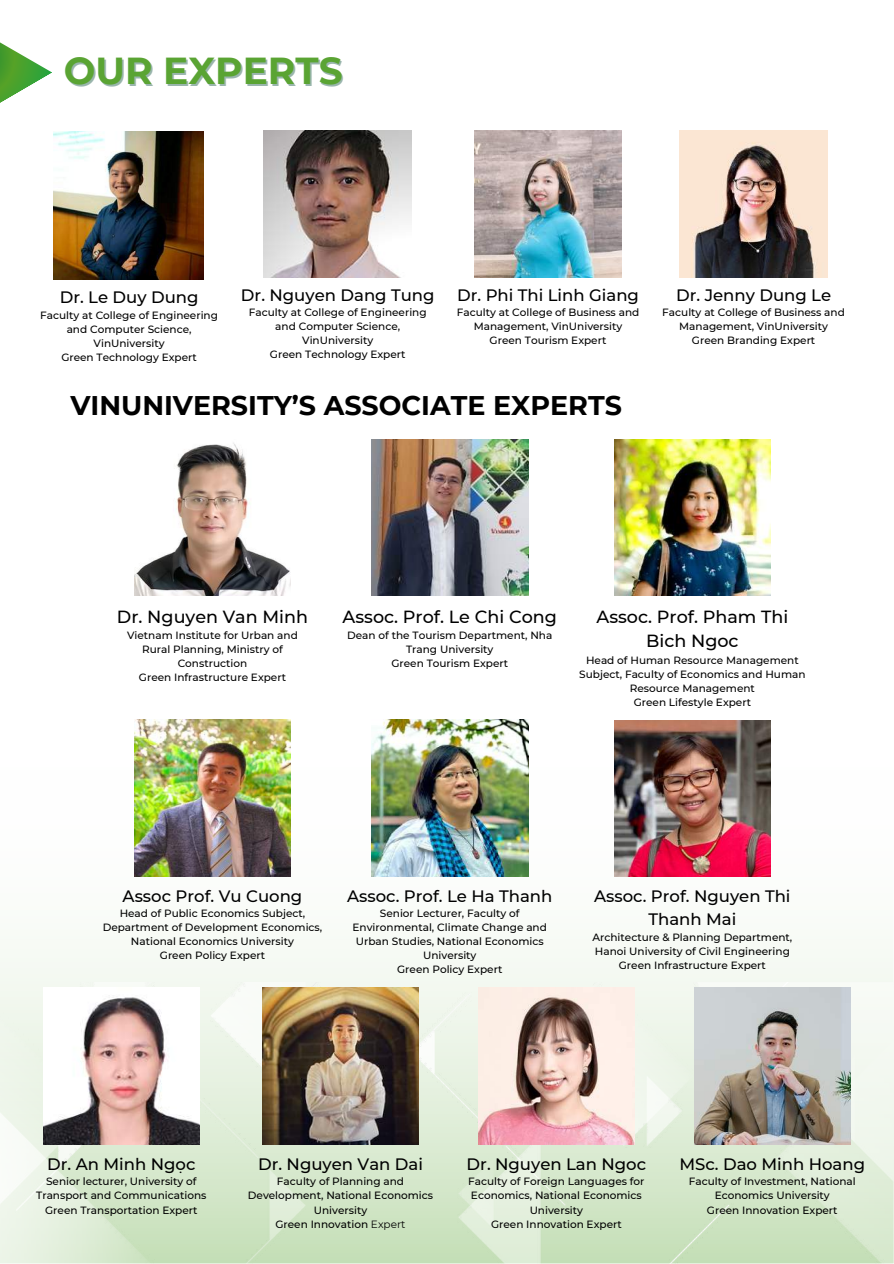
<style>
.page{position:relative;width:894px;height:1264px;background:#fff}
.page>*{position:absolute;margin:0;border:0;box-sizing:border-box;transform-origin:0 0}
.t1{font:700 37.5px "Montserrat";color:#5aa433}
.t2{font:700 27px "Montserrat";color:#000}
.t3{font:500 17.55px/24.5px "Montserrat";color:#000;text-align:center}
.t4{font:500 16.5px/22.8px "Montserrat";color:#000;text-align:center}
.t5{font:500 10.5px/14px "Montserrat";color:#000;text-align:center}
.s1{font-weight:400}
</style>
<div class="page">
<svg style="left:0;top:439px;width:893px;height:543px"></svg>
<img style="left:0;top:982px;width:893px;height:281px">
<svg style="left:0;top:42px;width:52px;height:61px"></svg>
<img style="left:134px;top:439px;width:156px;height:157px">
<img style="left:371px;top:439px;width:157px;height:157px">
<img style="left:614px;top:439px;width:156px;height:157px">
<img style="left:262px;top:988px;width:156px;height:156px">
<img style="left:478px;top:988px;width:156px;height:156px">
<img style="left:43px;top:988px;width:156px;height:156px">
<img style="left:264px;top:130px;width:147px;height:148px">
<img style="left:474px;top:130px;width:147px;height:148px">
<img style="left:679px;top:130px;width:148px;height:148px">
<img style="left:54px;top:131px;width:150px;height:148px">
<img style="left:614px;top:720px;width:156px;height:156px">
<img style="left:134px;top:720px;width:156px;height:156px">
<img style="left:371px;top:720px;width:157px;height:156px">
<img style="left:693px;top:988px;width:157px;height:156px">
<h1 class="t1" style="left:64px;top:48px;width:280px">OUR EXPERTS</h1>
<h3 class="t4" style="left:60px;top:285px;width:140px">Dr. Le Duy Dung</h3>
<p class="t5" style="left:40px;top:308px;width:179px">Faculty at College of Engineering and Computer Science,<br>VinUniversity<br>Green Technology Expert</p>
<h3 class="t4" style="left:241px;top:283px;width:195px">Dr. Nguyen Dang Tung</h3>
<p class="t5" style="left:249px;top:306px;width:179px">Faculty at College of Engineering and Computer Science,<br>VinUniversity<br>Green Technology Expert</p>
<h3 class="t4" style="left:457px;top:283px;width:183px">Dr. Phi Thi Linh Giang</h3>
<p class="t5" style="left:456px;top:306px;width:184px">Faculty at College of Business and<br>Management, VinUniversity<br>Green Tourism Expert</p>
<h2 class="t2" style="left:70px;top:388px;width:553px">VINUNIVERSITY’S ASSOCIATE EXPERTS</h2>
<h3 class="t4" style="left:676px;top:283px;width:156px">Dr. Jenny Dung Le</h3>
<p class="t5" style="left:662px;top:306px;width:184px">Faculty at College of Business and<br>Management, VinUniversity<br>Green Branding Expert</p>
<h3 class="t3" style="left:117px;top:604px;width:192px">Dr. Nguyen Van Minh</h3>
<p class="t5" style="left:127px;top:628px;width:172px">Vietnam Institute for Urban and<br>Rural Planning, Ministry of<br>Construction<br>Green Infrastructure Expert</p>
<h3 class="t3" style="left:342px;top:604px;width:216px">Assoc. Prof. Le Chi Cong</h3>
<p class="t5" style="left:347px;top:628px;width:207px">Dean of the Tourism Department, Nha<br>Trang University<br>Green Tourism Expert</p>
<h3 class="t3" style="left:596px;top:604px;width:193px">Assoc. Prof. Pham Thi<br>Bich Ngoc</h3>
<p class="t5" style="left:579px;top:653px;width:228px">Head of Human Resource Management<br>Subject, Faculty of Economics and Human<br>Resource Management<br>Green Lifestyle Expert</p>
<h3 class="t4" style="left:123px;top:884px;width:181px">Assoc Prof. Vu Cuong</h3>
<p class="t5" style="left:103px;top:906px;width:221px">Head of Public Economics Subject,<br>Department of Development Economics,<br>National Economics University<br>Green Policy Expert</p>
<h3 class="t4" style="left:347px;top:884px;width:207px">Assoc. Prof. Le Ha Thanh</h3>
<p class="t5" style="left:352px;top:906px;width:196px">Senior Lecturer, Faculty of<br>Environmental, Climate Change and<br>Urban Studies, National Economics<br>University<br>Green Policy Expert</p>
<h3 class="t4" style="left:594px;top:884px;width:198px">Assoc. Prof. Nguyen Thi<br>Thanh Mai</h3>
<p class="t5" style="left:592px;top:929px;width:201px">Architecture &amp; Planning Department,<br>Hanoi University of Civil Engineering<br>Green Infrastructure Expert</p>
<h3 class="t4" style="left:47px;top:1152px;width:150px">Dr. An Minh Ngọc</h3>
<p class="t5" style="left:36px;top:1174px;width:172px">Senior lecturer, University of<br>Transport and Communications<br>Green Transportation Expert</p>
<h3 class="t4" style="left:258px;top:1152px;width:166px">Dr. Nguyen Van Dai</h3>
<p class="t5" style="left:248px;top:1174px;width:187px">Faculty of Planning and<br>Development, National Economics<br>University<br>Green Innovation <span class="s1">Expert</span></p>
<h3 class="t4" style="left:466px;top:1152px;width:181px">Dr. Nguyen Lan Ngoc</h3>
<p class="t5" style="left:468px;top:1174px;width:178px">Faculty of Foreign Languages for<br>Economics, National Economics<br>University<br>Green Innovation Expert</p>
<h3 class="t4" style="left:679px;top:1152px;width:187px">MSc. Dao Minh Hoang</h3>
<p class="t5" style="left:688px;top:1174px;width:168px">Faculty of Investment, National<br>Economics University<br>Green Innovation Expert</p>
</div>
